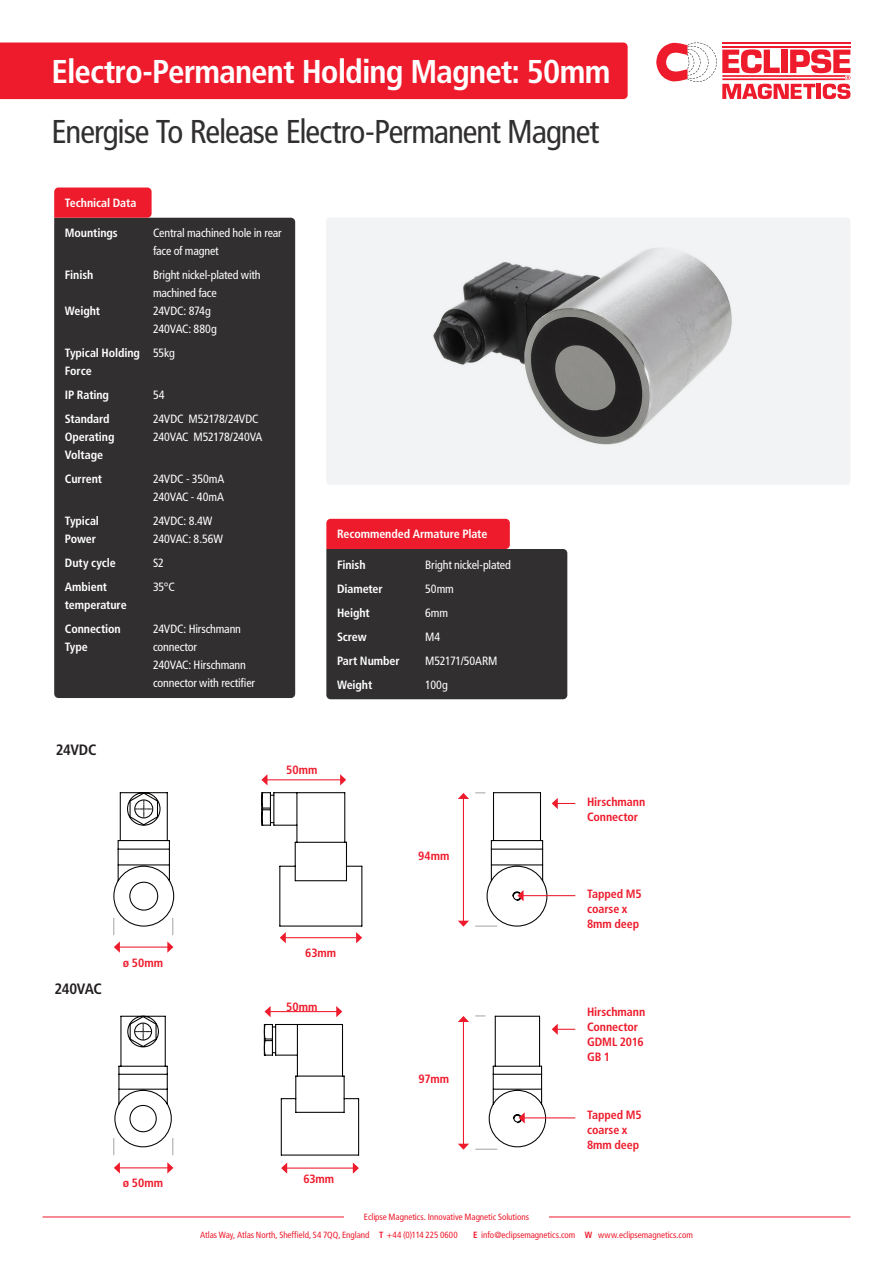
<style>
.page{position:relative;width:893px;height:1263px;background:#fff}
.page>*{position:absolute;margin:0;border:0;box-sizing:border-box;transform-origin:0 0}
.t1{font:condensed 33px "Frutiger";letter-spacing:-.03em;color:#312f30}
.t2{font:700 condensed 33px "Frutiger";letter-spacing:-.03em;color:#fff}
.t3{font:700 condensed 15px "Frutiger";letter-spacing:-.03em;color:#231f20}
.t4{font:condensed 12px/18px "Frutiger";letter-spacing:-.015em;color:#fff}
.t5{font:700 condensed 12px/18px "Frutiger";letter-spacing:-.01em;color:#fff}
.t6{font:700 condensed 12px/15px "Frutiger";letter-spacing:-.005em;color:#ee1b2c}
.t7{font:condensed 9px/18px "Frutiger";letter-spacing:-.005em;color:#ee1b2c}
.s1{font-weight:700}
</style>
<div class="page">
<hr style="left:43px;top:1216px;width:301px;height:1px;background:#ee1b2c">
<hr style="left:549px;top:1216px;width:301px;height:1px;background:#ee1b2c">
<div style="left:326px;top:217px;width:524px;height:268px;background:#f2f3f4;border-radius:4px"></div>
<div style="left:0;top:43px;width:628px;height:56px;background:#ee1b2c"></div>
<svg style="left:656px;top:43px;width:194px;height:56px"></svg>
<div style="left:54px;top:218px;width:241px;height:480px;background:#312f30"></div>
<svg style="left:54px;top:187px;width:98px;height:31px;background:#ed2232"></svg>
<svg style="left:326px;top:519px;width:241px;height:180px;background:#513538"></svg>
<svg style="left:552px;top:798px;width:23px;height:11px"></svg>
<img style="left:433px;top:248px;width:299px;height:197px">
<svg style="left:113px;top:792px;width:435px;height:135px"></svg>
<svg style="left:135px;top:800px;width:17px;height:17px"></svg>
<svg style="left:114px;top:1015px;width:433px;height:141px"></svg>
<svg style="left:135px;top:1023px;width:16px;height:17px"></svg>
<hr style="left:119px;top:946px;width:49px;height:2px;background:#ee1b2c">
<svg style="left:167px;top:941px;width:6px;height:12px"></svg>
<svg style="left:114px;top:941px;width:6px;height:12px"></svg>
<svg style="left:113px;top:918px;width:1px;height:17px"></svg>
<svg style="left:172px;top:918px;width:1px;height:17px"></svg>
<hr style="left:285px;top:937px;width:72px;height:1px;background:#ee1b2c">
<svg style="left:356px;top:932px;width:6px;height:11px"></svg>
<svg style="left:280px;top:932px;width:6px;height:11px"></svg>
<hr style="left:267px;top:779px;width:74px;height:1px;background:#ee1b2c">
<svg style="left:340px;top:774px;width:6px;height:11px"></svg>
<svg style="left:261px;top:774px;width:6px;height:11px"></svg>
<hr style="left:463px;top:798px;width:1px;height:123px;background:#ee1b2c">
<svg style="left:458px;top:921px;width:11px;height:6px"></svg>
<svg style="left:458px;top:793px;width:11px;height:6px"></svg>
<hr style="left:476px;top:925px;width:21px;height:2px;background:#a8a9ad">
<hr style="left:523px;top:895px;width:52px;height:1px;background:#ee1b2c">
<svg style="left:517px;top:890px;width:7px;height:11px"></svg>
<hr style="left:119px;top:1167px;width:49px;height:1px;background:#ee1b2c">
<svg style="left:167px;top:1162px;width:6px;height:11px"></svg>
<svg style="left:114px;top:1162px;width:6px;height:11px"></svg>
<svg style="left:113px;top:1138px;width:1px;height:17px"></svg>
<svg style="left:172px;top:1138px;width:1px;height:17px"></svg>
<hr style="left:286px;top:1167px;width:68px;height:1px;background:#ee1b2c">
<svg style="left:353px;top:1162px;width:6px;height:12px"></svg>
<svg style="left:281px;top:1162px;width:6px;height:12px"></svg>
<hr style="left:270px;top:1011px;width:67px;height:1px;background:#ee1b2c">
<svg style="left:336px;top:1006px;width:6px;height:11px"></svg>
<svg style="left:265px;top:1006px;width:6px;height:11px"></svg>
<hr style="left:463px;top:1021px;width:1px;height:123px;background:#ee1b2c">
<svg style="left:458px;top:1144px;width:11px;height:6px"></svg>
<svg style="left:458px;top:1016px;width:11px;height:6px"></svg>
<svg style="left:476px;top:1149px;width:21px;height:1px"></svg>
<svg style="left:552px;top:1024px;width:23px;height:11px"></svg>
<hr style="left:524px;top:1117px;width:51px;height:1px;background:#ee1b2c">
<svg style="left:519px;top:1112px;width:6px;height:11px"></svg>
<p class="t2" style="left:52px;top:52px;width:560px">Electro-Permanent Holding Magnet: 50mm</p>
<p class="t1" style="left:52px;top:112px;width:549px">Energise To Release Electro-Permanent Magnet</p>
<p class="t5" style="left:65px;top:194px;width:73px">Technical Data</p>
<p class="t5" style="left:65px;top:224px;width:54px">Mountings</p>
<p class="t5" style="left:65px;top:266px;width:30px">Finish</p>
<p class="t5" style="left:65px;top:302px;width:37px">Weight</p>
<p class="t5" style="left:65px;top:344px;width:77px">Typical Holding<br>Force</p>
<p class="t5" style="left:65px;top:386px;width:46px">IP Rating</p>
<p class="t5" style="left:65px;top:410px;width:51px">Standard<br>Operating<br>Voltage</p>
<p class="t5" style="left:65px;top:470px;width:39px">Current</p>
<p class="t5" style="left:65px;top:512px;width:36px">Typical</p>
<p class="t5" style="left:65px;top:530px;width:33px">Power</p>
<p class="t5" style="left:65px;top:554px;width:52px">Duty cycle</p>
<p class="t5" style="left:65px;top:578px;width:63px">Ambient temperature</p>
<p class="t5" style="left:65px;top:620px;width:57px">Connection<br>Type</p>
<p class="t4" style="left:153px;top:224px;width:130px">Central machined hole in rear face of magnet</p>
<p class="t4" style="left:153px;top:266px;width:109px">Bright nickel-plated with</p>
<p class="t4" style="left:153px;top:284px;width:65px">machined face</p>
<p class="t4" style="left:153px;top:302px;width:59px">24VDC: 874g</p>
<p class="t4" style="left:153px;top:320px;width:65px">240VAC: 880g</p>
<p class="t4" style="left:153px;top:344px;width:23px">55kg</p>
<p class="t4" style="left:153px;top:386px;width:13px">54</p>
<p class="t4" style="left:153px;top:410px;width:107px">24VDC M52178/24VDC</p>
<p class="t4" style="left:153px;top:428px;width:111px">240VAC M52178/240VA</p>
<p class="t4" style="left:153px;top:470px;width:73px">24VDC - 350mA</p>
<p class="t4" style="left:153px;top:488px;width:72px">240VAC - 40mA</p>
<p class="t4" style="left:153px;top:512px;width:61px">24VDC: 8.4W</p>
<p class="t4" style="left:153px;top:530px;width:72px">240VAC: 8.56W</p>
<p class="t4" style="left:153px;top:554px;width:12px">S2</p>
<p class="t4" style="left:153px;top:578px;width:23px">35°C</p>
<p class="t4" style="left:153px;top:620px;width:89px">24VDC: Hirschmann connector</p>
<p class="t4" style="left:153px;top:656px;width:94px">240VAC: Hirschmann</p>
<p class="t4" style="left:153px;top:674px;width:104px">connector with rectifier</p>
<p class="t5" style="left:337px;top:525px;width:152px">Recommended Armature Plate</p>
<p class="t5" style="left:337px;top:555px;width:30px">Finish</p>
<p class="t5" style="left:337px;top:579px;width:47px">Diameter</p>
<p class="t5" style="left:337px;top:603px;width:34px">Height</p>
<p class="t5" style="left:337px;top:627px;width:31px">Screw</p>
<p class="t5" style="left:337px;top:651px;width:64px">Part Number</p>
<p class="t5" style="left:337px;top:675px;width:37px">Weight</p>
<p class="t4" style="left:425px;top:555px;width:87px">Bright nickel-plated</p>
<p class="t4" style="left:425px;top:579px;width:30px">50mm</p>
<p class="t4" style="left:425px;top:603px;width:24px">6mm</p>
<p class="t4" style="left:425px;top:627px;width:16px">M4</p>
<p class="t4" style="left:425px;top:651px;width:74px">M52171/50ARM</p>
<p class="t4" style="left:425px;top:675px;width:24px">100g</p>
<p class="t3" style="left:56px;top:741px;width:42px">24VDC</p>
<p class="t6" style="left:286px;top:763px;width:33px">50mm</p>
<p class="t6" style="left:418px;top:848px;width:33px">94mm</p>
<p class="t3" style="left:55px;top:979px;width:49px">240VAC</p>
<p class="t6" style="left:123px;top:955px;width:42px">ø 50mm</p>
<p class="t6" style="left:305px;top:946px;width:32px">63mm</p>
<p class="t6" style="left:286px;top:999px;width:33px">50mm</p>
<p class="t6" style="left:123px;top:1175px;width:42px">ø 50mm</p>
<p class="t6" style="left:303px;top:1171px;width:32px">63mm</p>
<p class="t6" style="left:419px;top:1071px;width:32px">97mm</p>
<p class="t6" style="left:587px;top:794px;width:60px">Hirschmann<br>Connector</p>
<p class="t6" style="left:587px;top:886px;width:56px">Tapped M5</p>
<p class="t6" style="left:587px;top:901px;width:42px">coarse x</p>
<p class="t6" style="left:587px;top:916px;width:54px">8mm deep</p>
<p class="t6" style="left:587px;top:1004px;width:60px">Hirschmann<br>Connector</p>
<p class="t6" style="left:587px;top:1034px;width:58px">GDML 2016</p>
<p class="t6" style="left:587px;top:1049px;width:25px">GB 1</p>
<p class="t6" style="left:587px;top:1108px;width:56px">Tapped M5</p>
<p class="t6" style="left:587px;top:1123px;width:42px">coarse x</p>
<p class="t6" style="left:587px;top:1138px;width:54px">8mm deep</p>
<p class="t7" style="left:200px;top:1208px;width:330px;text-indent:164px">Eclipse Magnetics. Innovative Magnetic Solutions<br>Atlas Way, Atlas North, Sheffield, S4 7QQ, England <span class="s1">T</span> +44 (0)114 225 0600</p>
<p class="t7" style="left:473px;top:1226px;width:221px"><span class="s1">E</span> info@eclipsemagnetics.com <span class="s1">W</span> www.eclipsemagnetics.com</p>
</div>
